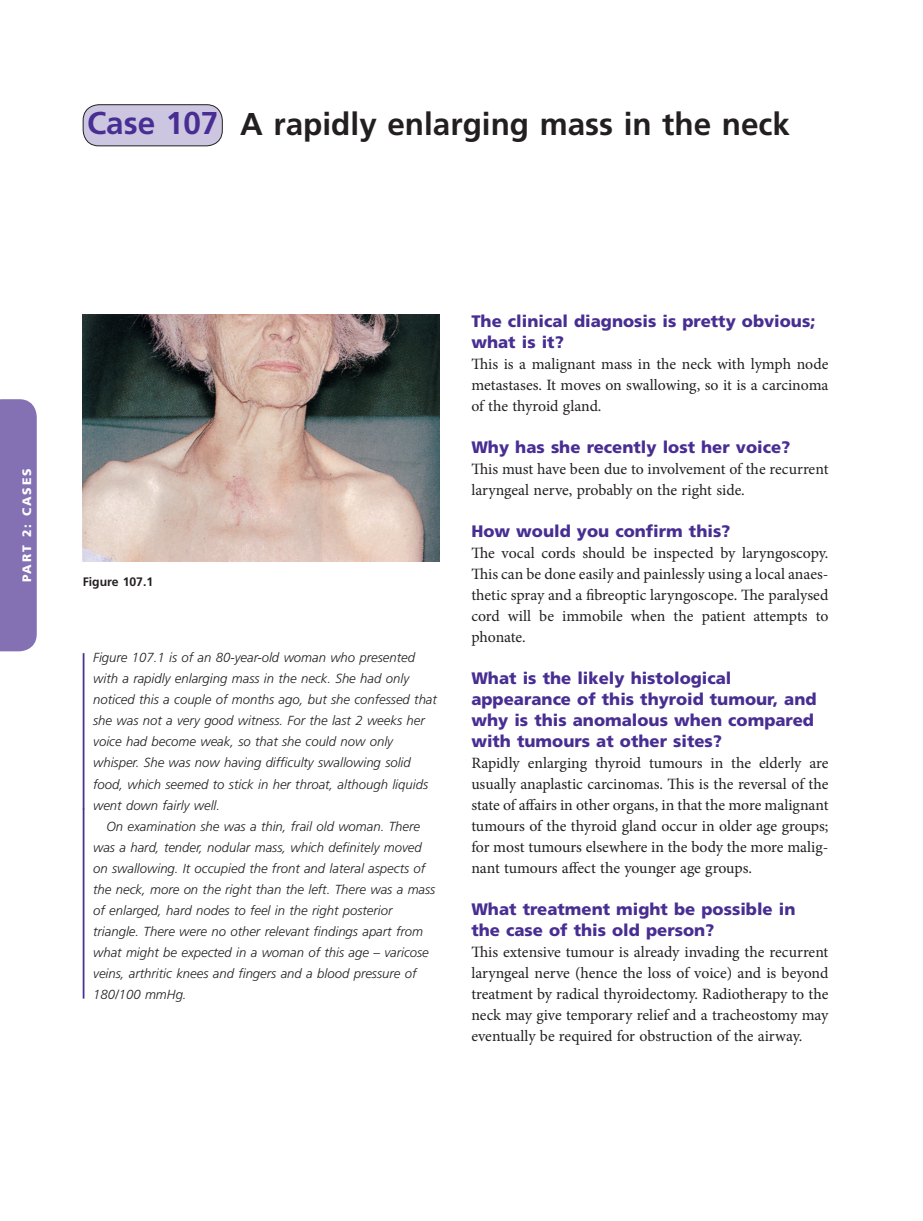
<style>
.page{position:relative;width:923px;height:1221px;background:#fff}
.page>*{position:absolute;margin:0;border:0;box-sizing:border-box;transform-origin:0 0}
.t1{font:700 31.5px "Frutiger LT Std";color:#231f20}
.t2{font:900 16.62px/21px "Frutiger LT Std";color:#482e92}
.t3{font:15.75px/21px "Minion Pro";letter-spacing:-.005em;color:#231f20;text-align:justify}
.t4{font:italic 300 13.12px/21px "Frutiger LT Std";color:#231f20}
.t5{font:900 12.25px "Frutiger LT Std";letter-spacing:.15em;color:#fff}
.t6{font:700 12.25px "Frutiger LT Std";color:#231f20}
.s1{color:#482e92}
</style>
<div class="page">
<div style="left:0;top:399px;width:37px;height:252px;background:#8371b3"></div>
<div style="left:83px;top:105px;width:139px;height:41px;background:#cdc6e1;border-radius:16px"></div>
<div style="left:83px;top:104px;width:140px;height:42px;border:1px solid #231f20;border-radius:16px"></div>
<hr style="left:83px;top:653px;width:1px;height:156px;background:#482e92">
<hr style="left:83px;top:808px;width:1px;height:190px;background:#482e92">
<img style="left:83px;top:314px;width:357px;height:248px">
<h1 class="t1" style="left:87px;top:106px;width:704px"><span class="s1">Case 107</span> A rapidly enlarging mass in the neck</h1>
<p class="t5" style="left:19px;top:582px;width:115px;rotate:-90deg">Part 2: cases</p>
<p class="t6" style="left:83px;top:574px;width:72px">Figure 107.1</p>
<p class="t4" style="left:93px;top:647px;width:345px">Figure 107.1 is of an 80-year-old woman who presented with a rapidly enlarging mass in the neck. She had only noticed this a couple of months ago, but she confessed that she was not a very good witness. For the last 2 weeks her voice had become weak, so that she could now only whisper. She was now having difficulty swallowing solid food, which seemed to stick in her throat, although liquids went down fairly well.</p>
<p class="t4" style="left:93px;top:815px;width:344px;text-indent:13px">On examination she was a thin, frail old woman. There was a hard, tender, nodular mass, which definitely moved on swallowing. It occupied the front and lateral aspects of the neck, more on the right than the left. There was a mass of enlarged, hard nodes to feel in the right posterior triangle. There were no other relevant findings apart from what might be expected in a woman of this age – varicose veins, arthritic knees and fingers and a blood pressure of 180/100 mmHg.</p>
<p class="t2" style="left:471px;top:310px;width:346px">The clinical diagnosis is pretty obvious; what is it?</p>
<p class="t3" style="left:471px;top:353px;width:359px">This is a malignant mass in the neck with lymph node metastases. It moves on swallowing, so it is a carcinoma of the thyroid gland.</p>
<p class="t2" style="left:471px;top:436px;width:321px">Why has she recently lost her voice?</p>
<p class="t3" style="left:471px;top:458px;width:359px">This must have been due to involvement of the recurrent laryngeal nerve, probably on the right side.</p>
<p class="t2" style="left:471px;top:520px;width:261px">How would you confirm this?</p>
<p class="t3" style="left:471px;top:542px;width:359px">The vocal cords should be inspected by laryngoscopy.<br>This can be done easily and painlessly using a local anaes&shy;thetic spray and a fibreoptic laryngoscope. The paralysed cord will be immobile when the patient attempts to phonate.</p>
<p class="t2" style="left:471px;top:667px;width:347px">What is the likely histological appearance of this thyroid tumour, and why is this anomalous when compared with tumours at other sites?</p>
<p class="t3" style="left:471px;top:752px;width:359px">Rapidly enlarging thyroid tumours in the elderly are usually anaplastic carcinomas. This is the reversal of the state of affairs in other organs, in that the more malignant tumours of the thyroid gland occur in older age groups; for most tumours elsewhere in the body the more malig&shy;nant tumours affect the younger age groups.</p>
<p class="t2" style="left:471px;top:898px;width:326px">What treatment might be possible in the case of this old person?</p>
<p class="t3" style="left:471px;top:941px;width:359px">This extensive tumour is already invading the recurrent laryngeal nerve (hence the loss of voice) and is beyond treatment by radical thyroidectomy. Radiotherapy to the neck may give temporary relief and a tracheostomy may eventually be required for obstruction of the airway.</p>
</div>
